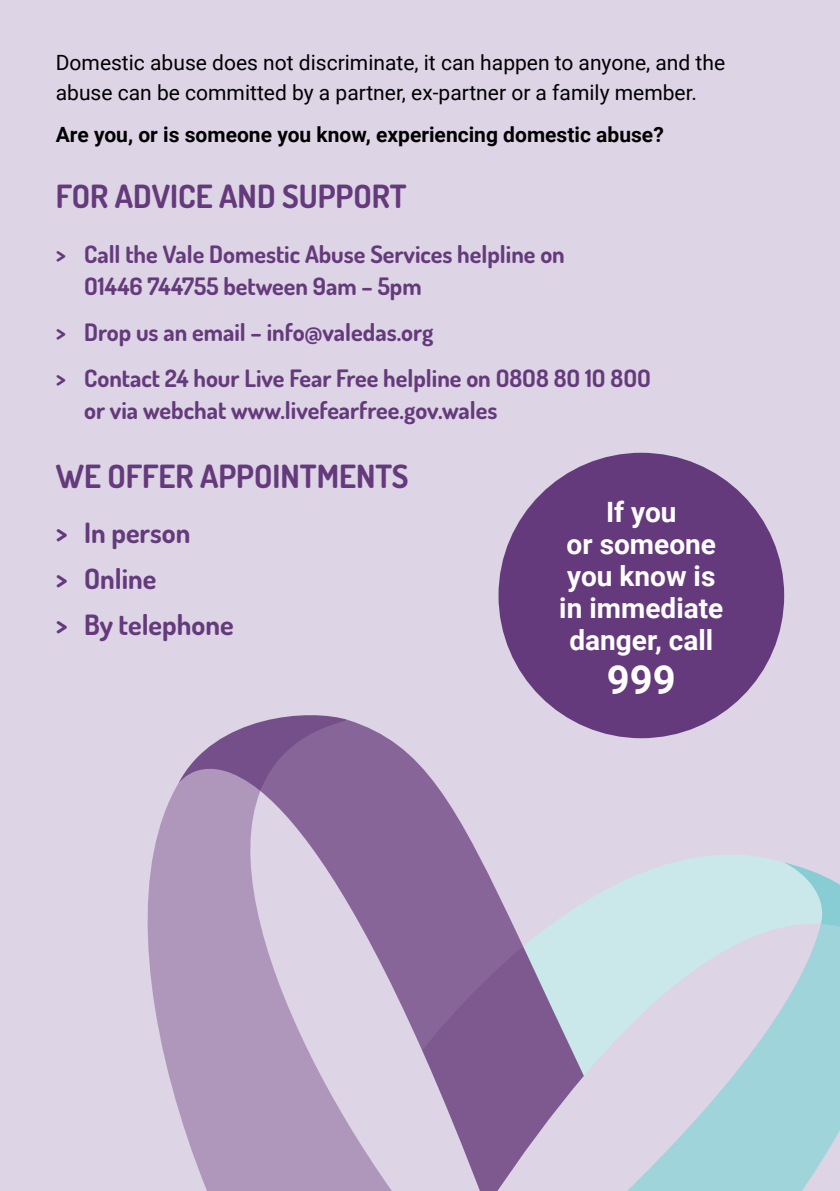
<style>
.page{position:relative;width:840px;height:1191px;background:#fff}
.page>*{position:absolute;margin:0;border:0;box-sizing:border-box;transform-origin:0 0}
.t1{font:700 40px "Roboto";color:#fff}
.t2{font:700 32px "Dosis";color:#653a7c}
.t3{font:700 28px/32px "Roboto";color:#fff;text-align:center}
.t4{font:700 28px/46.2px "Dosis";color:#653a7c}
.t5{font:700 24px/32px "Dosis";color:#653a7c}
.t6{font:21px/30px "Roboto";color:#000}
.t7{font:700 21px "Roboto";color:#000}
</style>
<div class="page">
<div style="left:0;top:0;width:839px;height:1191px;background:#ddd4e5"></div>
<svg style="left:583px;top:952px;width:256px;height:239px;fill:#9fd5da"></svg>
<svg style="left:565px;top:855px;width:264px;height:221px"></svg>
<svg style="left:782px;top:862px;width:57px;height:90px"></svg>
<svg style="left:147px;top:784px;width:418px;height:407px;fill:#ae97bb"></svg>
<svg style="left:260px;top:720px;width:263px;height:330px"></svg>
<svg style="left:178px;top:715px;width:170px;height:76px"></svg>
<svg style="left:422px;top:946px;width:161px;height:245px"></svg>
<div style="left:498px;top:453px;width:285px;height:285px;background:#653a7c;border-radius:50%"></div>
<p class="t6" style="left:56px;top:47px;width:670px">Domestic abuse does not discriminate, it can happen to anyone, and the abuse can be committed by a partner, ex-partner or a family member.</p>
<p class="t7" style="left:56px;top:119px;width:609px">Are you, or is someone you know, experiencing domestic abuse?</p>
<h2 class="t2" style="left:56px;top:174px;width:352px">FOR ADVICE AND SUPPORT</h2>
<p class="t5" style="left:84px;top:237px;width:482px;text-indent:-28px">&gt; Call the Vale Domestic Abuse Services helpline on<br>O1446 744755 between 9am – 5pm</p>
<p class="t5" style="left:56px;top:308px;width:596px;line-height:46.2px">&gt; Drop us an email – info@valedas.org<br>&gt; Contact 24 hour Live Fear Free helpline on O8O8 8O 1O 8OO</p>
<p class="t5" style="left:84px;top:393px;width:414px">or via webchat www.livefearfree.gov.wales</p>
<h2 class="t2" style="left:56px;top:454px;width:354px">WE OFFER APPOINTMENTS</h2>
<p class="t4" style="left:56px;top:508px;width:179px">&gt; In person<br>&gt; Online<br>&gt; By telephone</p>
<p class="t3" style="left:559px;top:495px;width:165px">If you<br>or someone you know is in immediate danger, call</p>
<h1 class="t1" style="left:606px;top:651px;width:70px">999</h1>
</div>
